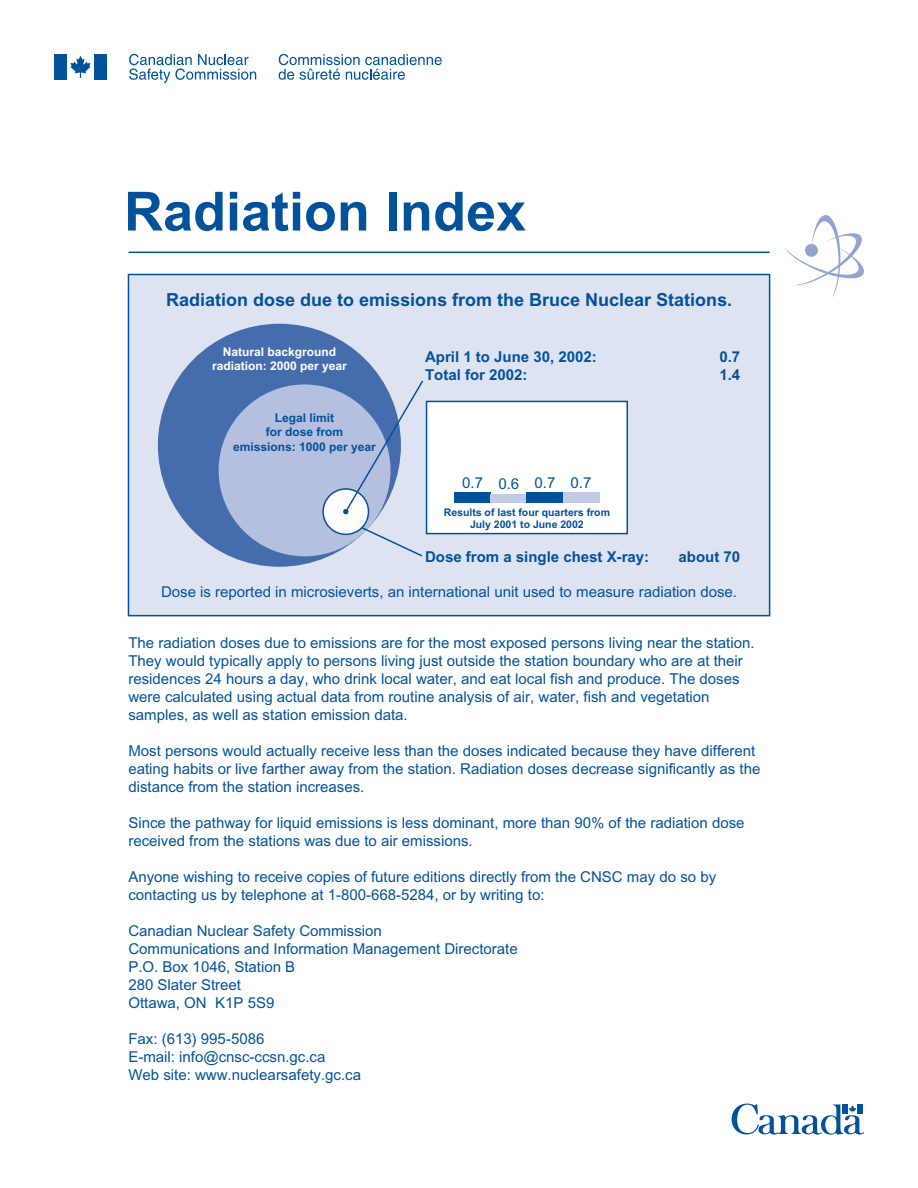
<style>
.page{position:relative;width:918px;height:1188px;background:#fff}
.page>*{position:absolute;margin:0;border:0;box-sizing:border-box;transform-origin:0 0}
.t1{font:700 54px "Arial";color:#01529b}
.t2{font:700 18px "Arial";color:#01529b}
.t3{font:15px/18px "Arial";color:#01529b}
.t4{font:700 15px "Arial";color:#01529b}
.t5{font:700 12px/14.2px "Arial";color:#01529b;text-align:center}
.t6{font:700 12px/14.2px "Arial";color:#fff;text-align:center}
.t7{font:700 10.5px/12.8px "Arial";color:#01529b;text-align:center}
</style>
<div class="page">
<svg style="left:785px;top:215px;width:79px;height:82px"></svg>
<hr style="left:128px;top:252px;width:642px;height:1px;background:#01529b">
<svg style="left:129px;top:54px;width:127px;height:29px"></svg>
<svg style="left:279px;top:54px;width:163px;height:26px"></svg>
<div style="left:54px;top:54px;width:13px;height:26px;background:#01529b"></div>
<div style="left:94px;top:54px;width:13px;height:26px;background:#01529b"></div>
<svg style="left:70px;top:56px;width:21px;height:22px"></svg>
<svg style="left:732px;top:1104px;width:132px;height:31px"></svg>
<div style="left:128px;top:274px;width:642px;height:342px;background:#dee3f1;border:2px solid #01529b"></div>
<div style="left:426px;top:401px;width:202px;height:133px;background:#fff;border:2px solid #01529b"></div>
<div style="left:455px;top:492px;width:36px;height:11px;background:#01529b"></div>
<div style="left:491px;top:494px;width:36px;height:9px;background:#c3cbe4"></div>
<div style="left:527px;top:492px;width:36px;height:11px;background:#01529b"></div>
<div style="left:563px;top:492px;width:36px;height:11px;background:#c3cbe4"></div>
<div style="left:158px;top:324px;width:243px;height:243px;background:#456dae;border-radius:50%"></div>
<div style="left:219px;top:384px;width:172px;height:172px;background:#b5bfde;border-radius:50%"></div>
<div style="left:322px;top:488px;width:47px;height:47px;background:#fff;border:2px solid #01529b;border-radius:50%"></div>
<svg style="left:360px;top:526px;width:63px;height:31px"></svg>
<svg style="left:343px;top:379px;width:81px;height:135px"></svg>
<h1 class="t1" style="left:124px;top:180px;width:404px">Radiation Index</h1>
<p class="t2" style="left:166px;top:289px;width:568px">Radiation dose due to emissions from the Bruce Nuclear Stations.</p>
<p class="t6" style="left:212px;top:344px;width:136px">Natural background radiation: 2000 per year</p>
<p class="t5" style="left:233px;top:411px;width:144px">Legal limit<br>for dose from emissions: 1000 per year</p>
<p class="t4" style="left:425px;top:348px;width:173px">April 1 to June 30, 2002:</p>
<p class="t4" style="left:719px;top:348px;width:22px">0.7</p>
<p class="t4" style="left:425px;top:366px;width:104px">Total for 2002:</p>
<p class="t4" style="left:719px;top:366px;width:22px">1.4</p>
<p class="t3" style="left:462px;top:474px;width:22px">0.7</p>
<p class="t3" style="left:498px;top:474px;width:95px">0.6 0.7 0.7</p>
<p class="t7" style="left:444px;top:506px;width:168px">Results of last four quarters from<br>July 2001 to June 2002</p>
<p class="t4" style="left:425px;top:548px;width:226px">Dose from a single chest X-ray:</p>
<p class="t4" style="left:679px;top:548px;width:63px">about 70</p>
<p class="t3" style="left:161px;top:583px;width:578px">Dose is reported in microsieverts, an international unit used to measure radiation dose.</p>
<p class="t3" style="left:128px;top:634px;width:628px">The radiation doses due to emissions are for the most exposed persons living near the station.<br>They would typically apply to persons living just outside the station boundary who are at their residences 24 hours a day, who drink local water, and eat local fish and produce. The doses were calculated using actual data from routine analysis of air, water, fish and vegetation samples, as well as station emission data.</p>
<p class="t3" style="left:128px;top:742px;width:633px">Most persons would actually receive less than the doses indicated because they have different eating habits or live farther away from the station. Radiation doses decrease significantly as the distance from the station increases.</p>
<p class="t3" style="left:128px;top:814px;width:618px">Since the pathway for liquid emissions is less dominant, more than 90% of the radiation dose received from the stations was due to air emissions.</p>
<p class="t3" style="left:128px;top:868px;width:589px">Anyone wishing to receive copies of future editions directly from the CNSC may do so by contacting us by telephone at 1-800-668-5284, or by writing to:</p>
<p class="t3" style="left:128px;top:922px;width:391px">Canadian Nuclear Safety Commission<br>Communications and Information Management Directorate<br>P.O. Box 1046, Station B<br>280 Slater Street<br>Ottawa, ON K1P 5S9</p>
<p class="t3" style="left:128px;top:1030px;width:234px">Fax: (613) 995-5086<br>E-mail: info@cnsc-ccsn.gc.ca<br>Web site: www.nuclearsafety.gc.ca</p>
</div>
